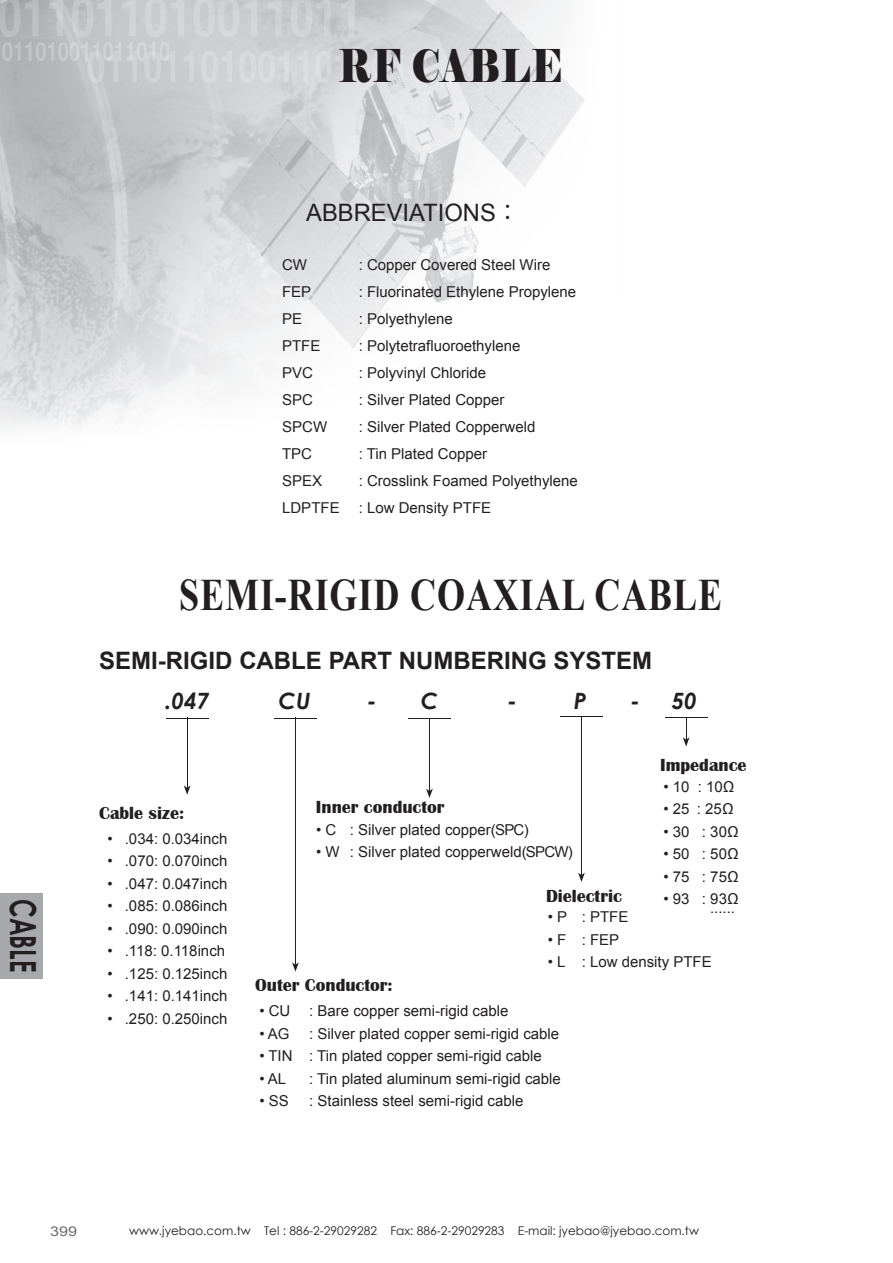
<style>
.page{position:relative;width:893px;height:1263px;background:#fff}
.page>*{position:absolute;margin:0;border:0;box-sizing:border-box;transform-origin:0 0}
.t1{font:700 45px "Times New Roman";letter-spacing:.025em;color:#231f20;scale:.8 1}
.t2{font:45px "Elephant";letter-spacing:.025em;color:#231f20;scale:.8 1}
.t3{font:700 36px "Century Gothic";color:#231f20;scale:.67 1}
.t4{font:700 24px "Arial";color:#231f20}
.t5{font:24px "Arial";color:#231f20}
.t6{font:italic 700 22.5px "Century Gothic";color:#231f20}
.t7{font:700 18px "Britannic";color:#231f20}
.t8{font:15px "Arial";color:#231f20}
.t9{font:13.5px "Arial";color:#6c6d70;scale:1.2 1}
.t10{font:12px "Century Gothic";color:#231f20}
.s1{font-family:"Koz Min Std"}
</style>
<div class="page">
<img style="left:0;top:0;width:585px;height:428px">
<div style="left:0;top:893px;width:43px;height:85px;background:#a8a9ad"></div>
<hr style="left:166px;top:718px;width:42px;height:1px;background:#231f20">
<hr style="left:187px;top:718px;width:1px;height:70px;background:#231f20">
<svg style="left:184px;top:785px;width:7px;height:10px"></svg>
<hr style="left:275px;top:718px;width:42px;height:1px;background:#231f20">
<hr style="left:295px;top:718px;width:1px;height:247px;background:#231f20">
<svg style="left:292px;top:962px;width:7px;height:10px"></svg>
<hr style="left:409px;top:718px;width:42px;height:1px;background:#231f20">
<hr style="left:429px;top:718px;width:1px;height:73px;background:#231f20">
<svg style="left:426px;top:789px;width:7px;height:9px"></svg>
<hr style="left:561px;top:716px;width:42px;height:1px;background:#231f20">
<hr style="left:581px;top:716px;width:1px;height:159px;background:#231f20">
<svg style="left:578px;top:873px;width:7px;height:9px"></svg>
<hr style="left:665px;top:717px;width:42px;height:1px;background:#231f20">
<svg style="left:683px;top:718px;width:6px;height:28px"></svg>
<h1 class="t2" style="left:339px;top:38px;width:282px">RF CABLE</h1>
<h2 class="t3" style="left:51px;top:899px;width:111px;rotate:90deg">CABLE</h2>
<h3 class="t5" style="left:306px;top:197px;width:215px">ABBREVIATIONS<span class="s1">：</span></h3>
<p class="t8" style="left:282px;top:255px;width:26px">CW</p>
<p class="t8" style="left:359px;top:255px;width:193px">: Copper Covered Steel Wire</p>
<p class="t8" style="left:282px;top:282px;width:31px">FEP</p>
<p class="t8" style="left:359px;top:282px;width:219px">: Fluorinated Ethylene Propylene</p>
<p class="t8" style="left:282px;top:309px;width:22px">PE</p>
<p class="t8" style="left:359px;top:309px;width:96px">: Polyethylene</p>
<p class="t8" style="left:282px;top:336px;width:40px">PTFE</p>
<p class="t8" style="left:359px;top:336px;width:163px">: Polytetrafluoroethylene</p>
<p class="t8" style="left:282px;top:363px;width:32px">PVC</p>
<p class="t8" style="left:359px;top:363px;width:129px">: Polyvinyl Chloride</p>
<p class="t8" style="left:282px;top:390px;width:32px">SPC</p>
<p class="t8" style="left:359px;top:390px;width:147px">: Silver Plated Copper</p>
<p class="t8" style="left:282px;top:417px;width:46px">SPCW</p>
<p class="t8" style="left:359px;top:417px;width:178px">: Silver Plated Copperweld</p>
<p class="t8" style="left:282px;top:444px;width:31px">TPC</p>
<p class="t8" style="left:359px;top:444px;width:130px">: Tin Plated Copper</p>
<p class="t8" style="left:282px;top:471px;width:42px">SPEX</p>
<p class="t8" style="left:359px;top:471px;width:221px">: Crosslink Foamed Polyethylene</p>
<p class="t8" style="left:282px;top:498px;width:59px">LDPTFE</p>
<p class="t8" style="left:359px;top:498px;width:134px">: Low Density PTFE</p>
<h1 class="t1" style="left:179px;top:564px;width:680px">SEMI-RIGID COAXIAL CABLE</h1>
<h3 class="t4" style="left:99px;top:645px;width:554px">SEMI-RIGID CABLE PART NUMBERING SYSTEM</h3>
<h3 class="t6" style="left:165px;top:683px;width:46px">.047</h3>
<h3 class="t6" style="left:279px;top:683px;width:33px">CU</h3>
<h3 class="t6" style="left:367px;top:683px;width:73px">- C</h3>
<h3 class="t6" style="left:508px;top:683px;width:11px">-</h3>
<h3 class="t6" style="left:574px;top:683px;width:14px">P</h3>
<h3 class="t6" style="left:630px;top:683px;width:68px">- 50</h3>
<p class="t7" style="left:99px;top:802px;width:86px">Cable size:</p>
<p class="t8" style="left:108px;top:828px;width:121px">• .034: 0.034inch</p>
<p class="t8" style="left:108px;top:851px;width:121px">• .070: 0.070inch</p>
<p class="t8" style="left:108px;top:873px;width:121px">• .047: 0.047inch</p>
<p class="t8" style="left:108px;top:896px;width:121px">• .085: 0.086inch</p>
<p class="t8" style="left:108px;top:918px;width:121px">• .090: 0.090inch</p>
<p class="t8" style="left:108px;top:941px;width:119px">• .118: 0.118inch</p>
<p class="t8" style="left:108px;top:963px;width:121px">• .125: 0.125inch</p>
<p class="t8" style="left:108px;top:986px;width:121px">• .141: 0.141inch</p>
<p class="t8" style="left:108px;top:1008px;width:121px">• .250: 0.250inch</p>
<p class="t7" style="left:660px;top:755px;width:88px">Impedance</p>
<p class="t8" style="left:663px;top:776px;width:72px">• 10 : 10Ω</p>
<p class="t8" style="left:663px;top:799px;width:72px">• 25 : 25Ω</p>
<p class="t8" style="left:663px;top:821px;width:77px">• 30 : 30Ω</p>
<p class="t8" style="left:663px;top:844px;width:77px">• 50 : 50Ω</p>
<p class="t8" style="left:663px;top:866px;width:77px">• 75 : 75Ω</p>
<p class="t8" style="left:663px;top:889px;width:77px">• 93 : 93Ω</p>
<p class="t8" style="left:710px;top:898px;width:27px">......</p>
<p class="t7" style="left:316px;top:797px;width:130px">Inner conductor</p>
<p class="t8" style="left:316px;top:820px;width:214px">• C : Silver plated copper(SPC)</p>
<p class="t8" style="left:316px;top:842px;width:258px">• W : Silver plated copperweld(SPCW)</p>
<p class="t7" style="left:546px;top:885px;width:77px">Dielectric</p>
<p class="t8" style="left:548px;top:907px;width:82px">• P : PTFE</p>
<p class="t8" style="left:548px;top:929px;width:73px">• F : FEP</p>
<p class="t8" style="left:548px;top:952px;width:165px">• L : Low density PTFE</p>
<p class="t7" style="left:255px;top:975px;width:139px">Outer Conductor:</p>
<p class="t8" style="left:259px;top:1001px;width:33px">• CU</p>
<p class="t8" style="left:309px;top:1001px;width:201px">: Bare copper semi-rigid cable</p>
<p class="t8" style="left:259px;top:1023px;width:32px">• AG</p>
<p class="t8" style="left:309px;top:1023px;width:252px">: Silver plated copper semi-rigid cable</p>
<p class="t8" style="left:259px;top:1046px;width:284px">• TIN : Tin plated copper semi-rigid cable</p>
<p class="t8" style="left:259px;top:1068px;width:28px">• AL</p>
<p class="t8" style="left:309px;top:1068px;width:253px">: Tin plated aluminum semi-rigid cable</p>
<p class="t8" style="left:259px;top:1091px;width:31px">• SS</p>
<p class="t8" style="left:309px;top:1091px;width:216px">: Stainless steel semi-rigid cable</p>
<p class="t9" style="left:50px;top:1222px;width:24px">399</p>
<p class="t10" style="left:129px;top:1222px;width:571px">www.jyebao.com.tw Tel : 886-2-29029282 Fax: 886-2-29029283 E-mail: jyebao@jyebao.com.tw</p>
</div>
